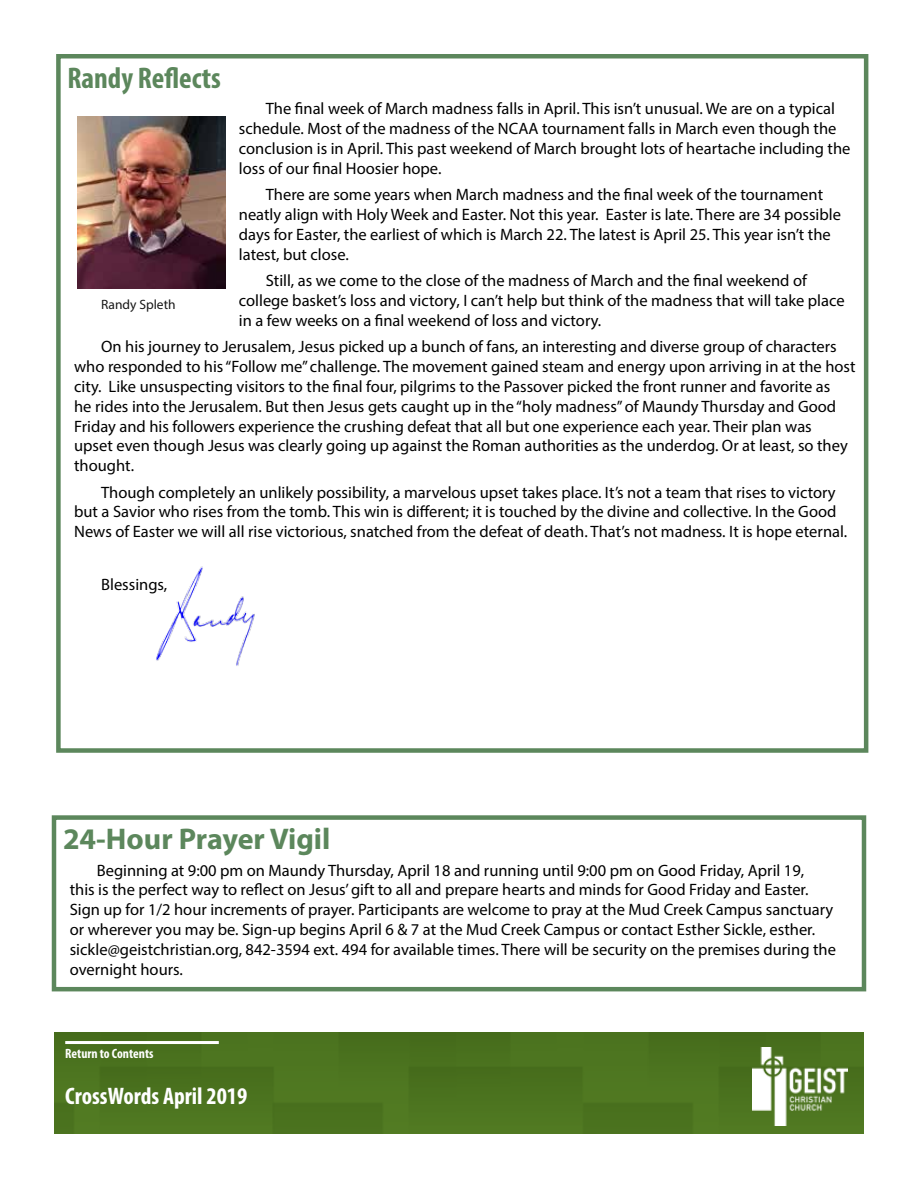
<style>
.page{position:relative;width:918px;height:1188px;background:#fff}
.page>*{position:absolute;margin:0;border:0;box-sizing:border-box;transform-origin:0 0}
.t1{font:700 30px "Myriad Pro";color:#5c875c}
.t2{font:700 condensed 30px "Myriad Pro";color:#5c875c}
.t3{font:700 condensed 24px "Myriad Pro";color:#fff}
.t4{font:16.5px/19.8px "Myriad Pro";color:#000}
.t5{font:700 condensed 13.5px "Myriad Pro";color:#fff}
.t6{font:13.5px "Myriad Pro";color:#000}
</style>
<div class="page">
<div style="left:54px;top:1033px;width:810px;height:101px;background:#4b731f"></div>
<img style="left:753px;top:1047px;width:95px;height:79px">
<div style="left:56px;top:54px;width:812px;height:699px;border:4px solid #5c875c"></div>
<img style="left:156px;top:566px;width:99px;height:100px">
<img style="left:77px;top:117px;width:148px;height:172px">
<div style="left:52px;top:815px;width:814px;height:176px;border:4px solid #5c875c"></div>
<hr style="left:65px;top:1041px;width:154px;height:3px;background:#fff">
<h1 class="t2" style="left:67px;top:59px;width:155px">Randy Reflects</h1>
<p class="t4" style="left:239px;top:99px;width:613px;text-indent:27px">The final week of March madness falls in April. This isn’t unusual. We are on a typical schedule. Most of the madness of the NCAA tournament falls in March even though the conclusion is in April. This past weekend of March brought lots of heartache including the loss of our final Hoosier hope.</p>
<p class="t4" style="left:239px;top:185px;width:604px;text-indent:27px">There are some years when March madness and the final week of the tournament neatly align with Holy Week and Easter. Not this year. Easter is late. There are 34 possible days for Easter, the earliest of which is March 22. The latest is April 25. This year isn’t the latest, but close.</p>
<p class="t4" style="left:239px;top:271px;width:607px;text-indent:27px">Still, as we come to the close of the madness of March and the final weekend of college basket’s loss and victory, I can’t help but think of the madness that will take place in a few weeks on a final weekend of loss and victory.</p>
<p class="t4" style="left:74px;top:337px;width:783px;text-indent:27px">On his journey to Jerusalem, Jesus picked up a bunch of fans, an interesting and diverse group of characters who responded to his “Follow me” challenge. The movement gained steam and energy upon arriving in at the host city. Like unsuspecting visitors to the final four, pilgrims to the Passover picked the front runner and favorite as<br>he rides into the Jerusalem. But then Jesus gets caught up in the “holy madness” of Maundy Thursday and Good Friday and his followers experience the crushing defeat that all but one experience each year. Their plan was<br>upset even though Jesus was clearly going up against the Roman authorities as the underdog. Or at least, so they thought.</p>
<p class="t4" style="left:74px;top:482px;width:775px;text-indent:27px">Though completely an unlikely possibility, a marvelous upset takes place. It’s not a team that rises to victory but a Savior who rises from the tomb. This win is different; it is touched by the divine and collective. In the Good<br>News of Easter we will all rise victorious, snatched from the defeat of death. That’s not madness. It is hope eternal.</p>
<p class="t4" style="left:101px;top:575px;width:68px">Blessings,</p>
<p class="t6" style="left:101px;top:296px;width:76px">Randy Spleth</p>
<h1 class="t1" style="left:63px;top:819px;width:269px">24-Hour Prayer Vigil</h1>
<p class="t4" style="left:70px;top:860px;width:768px;text-indent:27px">Beginning at 9:00 pm on Maundy Thursday, April 18 and running until 9:00 pm on Good Friday, April 19,<br>this is the perfect way to reflect on Jesus’ gift to all and prepare hearts and minds for Good Friday and Easter.<br>Sign up for 1/2 hour increments of prayer. Participants are welcome to pray at the Mud Creek Campus sanctuary or wherever you may be. Sign-up begins April 6 &amp; 7 at the Mud Creek Campus or contact Esther Sickle, esther. sickle@geistchristian.org, 842-3594 ext. 494 for available times. There will be security on the premises during the overnight hours.</p>
<p class="t5" style="left:65px;top:1045px;width:90px">Return to Contents</p>
<h2 class="t3" style="left:65px;top:1081px;width:184px">CrossWords April 2019</h2>
</div>
